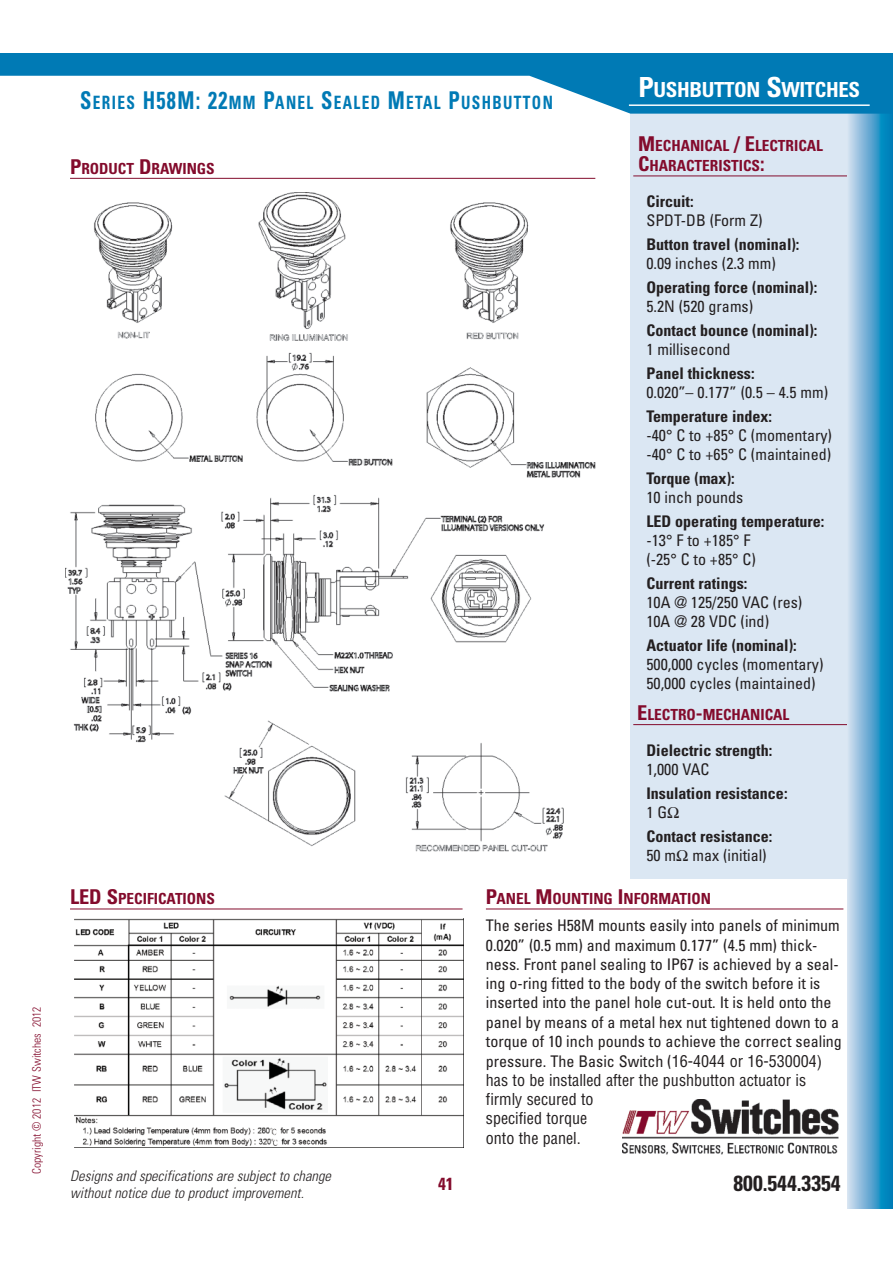
<style>
.page{position:relative;width:893px;height:1263px;background:#fff}
.page>*{position:absolute;margin:0;border:0;box-sizing:border-box;transform-origin:0 0}
.t1{font:700 condensed 21.9px "Univers";color:#231f20}
.t2{font:700 condensed 20.85px "Univers";letter-spacing:-.02em;color:#fff}
.t3{font:700 condensed 18.45px "Univers";letter-spacing:.09em;color:#007ab5;scale:.83 1}
.t4{font:700 condensed 17.55px "Univers";color:#830b2c}
.t5{font:condensed 16.05px/19.4px "Univers";color:#231f20}
.t6{font:700 condensed 16.05px "Univers";color:#231f20}
.t7{font:condensed 16.05px/19.2px "Helvetica";color:#231f20}
.t8{font:700 condensed 15.3px/20.4px "Univers";color:#830b2c}
.t9{font:italic 300 condensed 14.55px/17.5px "Univers";color:#231f20}
.t10{font:300 condensed 11.7px "Univers";color:#830b2c}
.s1{font-size:24.45px}
.s2{font-size:20.4px}
.s3{font-size:27.75px}
.s4{font-family:"Helvetica"}
</style>
<div class="page">
<div style="left:630px;top:113px;width:262px;height:766px;background:#dbe7f3"></div>
<hr style="left:633px;top:176px;width:259px;height:1px;background:#830b2c">
<hr style="left:633px;top:724px;width:259px;height:1px;background:#830b2c">
<hr style="left:890px;top:54px;width:2px;height:1155px;background:#007ab5">
<svg style="left:847px;top:114px;width:43px;height:1095px;background:#63add4"></svg>
<svg style="left:0;top:54px;width:890px;height:60px;fill:#007ab5"></svg>
<hr style="left:629px;top:104px;width:240px;height:2px;background:#fff">
<img style="left:66px;top:192px;width:529px;height:660px">
<hr style="left:70px;top:178px;width:525px;height:1px;background:#830b2c">
<img style="left:74px;top:918px;width:389px;height:228px">
<hr style="left:70px;top:909px;width:392px;height:1px;background:#830b2c">
<hr style="left:486px;top:909px;width:357px;height:1px;background:#830b2c">
<img style="left:623px;top:1100px;width:216px;height:54px">
<p class="t10" style="left:32px;top:1174px;width:169px;rotate:-90deg">Copyright © 2012 ITW Switches 2012</p>
<p class="t3" style="left:80px;top:96px;width:571px"><span class="s1">S</span>ERIES <span class="s1">H58M: 22</span>MM <span class="s1">P</span>ANEL <span class="s1">S</span>EALED <span class="s1">M</span>ETAL <span class="s1">P</span>USHBUTTON</p>
<p class="t8" style="left:70px;top:160px;width:146px"><span class="s2">P</span>RODUCT <span class="s2">D</span>RAWINGS</p>
<p class="t2" style="left:638px;top:82px;width:223px"><span class="s3">P</span>USHBUTTON <span class="s3">S</span>WITCHES</p>
<p class="t8" style="left:638px;top:137px;width:186px"><span class="s2">M</span>ECHANICAL <span class="s2">/ E</span>LECTRICAL<br><span class="s2">C</span>HARACTERISTICS<span class="s2">:</span></p>
<p class="t6" style="left:646px;top:196px;width:49px">Circuit:</p>
<p class="t5" style="left:646px;top:212px;width:118px">SPDT-DB (Form Z)</p>
<p class="t6" style="left:646px;top:238px;width:154px">Button travel (nominal):</p>
<p class="t5" style="left:646px;top:255px;width:131px">0.09 inches (2.3 mm)</p>
<p class="t6" style="left:646px;top:281px;width:172px">Operating force (nominal):</p>
<p class="t5" style="left:646px;top:298px;width:108px">5.2N (520 grams)</p>
<p class="t6" style="left:646px;top:324px;width:172px">Contact bounce (nominal):</p>
<p class="t5" style="left:646px;top:341px;width:86px">1 millisecond</p>
<p class="t6" style="left:646px;top:367px;width:110px">Panel thickness:</p>
<p class="t5" style="left:646px;top:384px;width:183px">0.020”– 0.177” (0.5 – 4.5 mm)</p>
<p class="t6" style="left:646px;top:410px;width:127px">Temperature index:</p>
<p class="t5" style="left:646px;top:427px;width:187px">-40° C to +85° C (momentary) -40° C to +65° C (maintained)</p>
<p class="t6" style="left:646px;top:472px;width:90px">Torque (max):</p>
<p class="t5" style="left:646px;top:489px;width:98px">10 inch pounds</p>
<p class="t6" style="left:646px;top:515px;width:179px">LED operating temperature:</p>
<p class="t5" style="left:646px;top:532px;width:111px">-13° F to +185° F (-25° C to +85° C)</p>
<p class="t6" style="left:646px;top:577px;width:102px">Current ratings:</p>
<p class="t5" style="left:646px;top:594px;width:157px">10A @ 125/250 VAC (res)<br>10A @ 28 VDC (ind)</p>
<p class="t6" style="left:646px;top:639px;width:152px">Actuator life (nominal):</p>
<p class="t5" style="left:646px;top:656px;width:179px">500,000 cycles (momentary)<br>50,000 cycles (maintained)</p>
<p class="t8" style="left:637px;top:706px;width:154px"><span class="s2">E</span>LECTRO<span class="s2">-</span>MECHANICAL</p>
<p class="t6" style="left:646px;top:744px;width:127px">Dielectric strength:</p>
<p class="t5" style="left:646px;top:761px;width:64px">1,000 VAC</p>
<p class="t6" style="left:646px;top:787px;width:143px">Insulation resistance:</p>
<p class="t5" style="left:646px;top:804px;width:22px">1 G</p>
<p class="t6" style="left:646px;top:830px;width:127px">Contact resistance:</p>
<p class="t5" style="left:646px;top:847px;width:122px">50 m max (initial)</p>
<p class="t8" style="left:70px;top:890px;width:146px"><span class="s2">LED S</span>PECIFICATIONS</p>
<p class="t9" style="left:70px;top:1168px;width:262px">Designs and specifications are subject to change without notice due to product improvement.</p>
<p class="t4" style="left:438px;top:1177px;width:17px">41</p>
<p class="t8" style="left:486px;top:890px;width:227px"><span class="s2">P</span>ANEL <span class="s2">M</span>OUNTING <span class="s2">I</span>NFORMATION</p>
<p class="t5" style="left:486px;top:917px;width:357px">The series H58M mounts easily into panels of minimum 0.020” (0.5 mm) and maximum 0.177” (4.5 mm) thick&shy;ness. Front panel sealing to IP67 is achieved by a seal&shy;ing o-ring fitted to the body of the switch before it is inserted into the panel hole cut-out. It is held onto the panel by means of a metal hex nut tightened down to a torque of 10 inch pounds to achieve the correct sealing pressure. The Basic Switch (<span class="s4">16-4044 or 16-530004)</span></p>
<p class="t7" style="left:486px;top:1072px;width:322px">has to be installed after the pushbutton actuator is firmly secured to<br>specified torque<br>onto the panel.</p>
<h1 class="t1" style="left:733px;top:1175px;width:108px">800.544.3354</h1>
</div>
